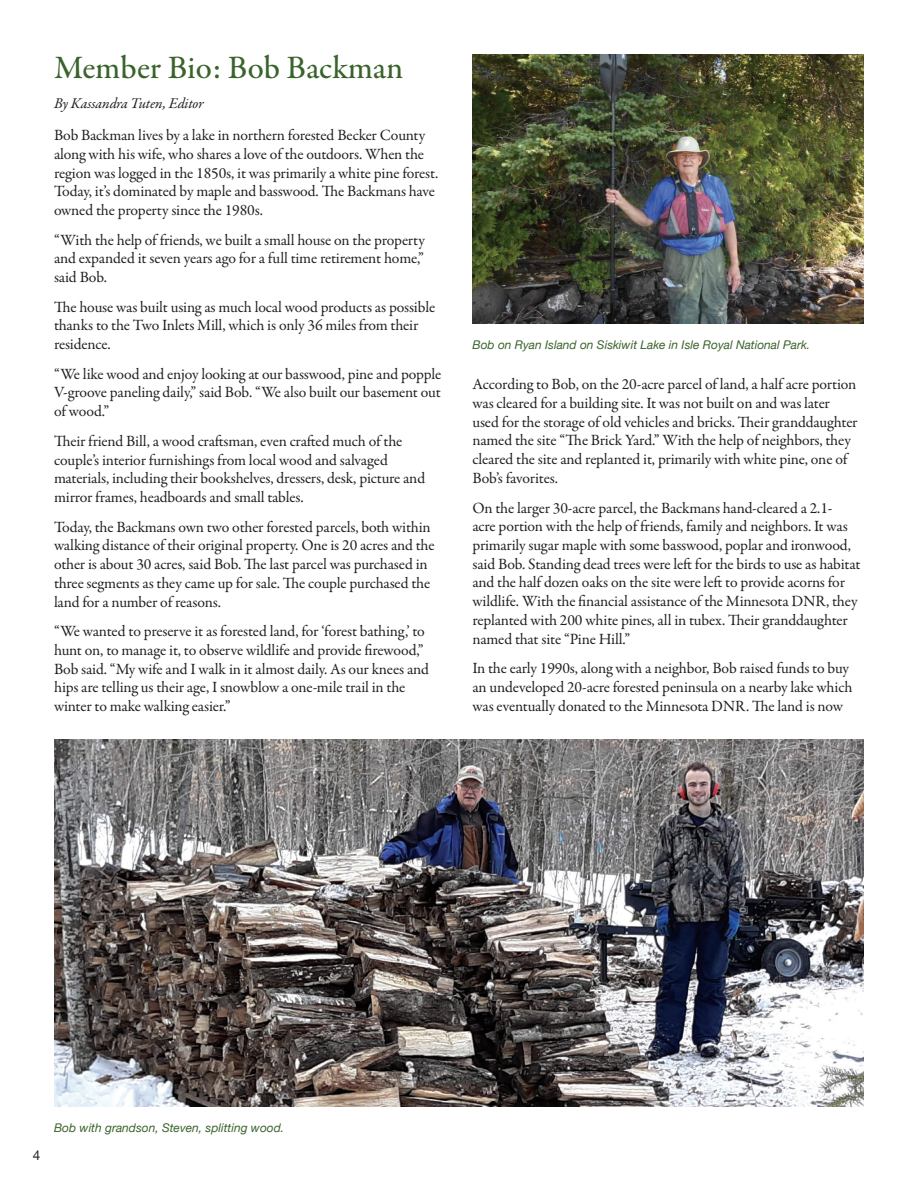
<style>
.page{position:relative;width:918px;height:1188px;background:#fff}
.page>*{position:absolute;margin:0;border:0;box-sizing:border-box;transform-origin:0 0}
.t1{font:500 33px "Garamond Premr Pro";color:#3a632c}
.t2{font:15.75px/18.8px "Garamond Premr Pro";letter-spacing:-.01em;color:#231f20}
.t3{font:italic 15px "Garamond Premr Pro";letter-spacing:-.01em;color:#231f20}
.t4{font:13.5px "Helvetica Neue";color:#231f20}
.t5{font:italic 12px "Helvetica Neue";color:#3a632c}
</style>
<div class="page">
<img style="left:54px;top:740px;width:810px;height:367px">
<img style="left:472px;top:54px;width:392px;height:270px">
<h1 class="t1" style="left:54px;top:48px;width:351px">Member Bio: Bob Backman</h1>
<p class="t3" style="left:54px;top:94px;width:151px">By Kassandra Tuten, Editor</p>
<p class="t2" style="left:54px;top:126px;width:386px">Bob Backman lives by a lake in northern forested Becker County along with his wife, who shares a love of the outdoors. When the region was logged in the 1850s, it was primarily a white pine forest.<br>Today, it’s dominated by maple and basswood. The Backmans have owned the property since the 1980s.</p>
<p class="t2" style="left:54px;top:231px;width:373px;text-align:justify">“With the help of friends, we built a small house on the property and expanded it seven years ago for a full time retirement home,” said Bob.</p>
<p class="t2" style="left:54px;top:298px;width:383px">The house was built using as much local wood products as possible thanks to the Two Inlets Mill, which is only 36 miles from their residence.</p>
<p class="t2" style="left:54px;top:365px;width:389px;text-align:justify">“We like wood and enjoy looking at our basswood, pine and popple V-groove paneling daily,” said Bob. “We also built our basement out of wood.”</p>
<p class="t2" style="left:54px;top:432px;width:373px">Their friend Bill, a wood craftsman, even crafted much of the couple’s interior furnishings from local wood and salvaged materials, including their bookshelves, dressers, desk, picture and mirror frames, headboards and small tables.</p>
<p class="t2" style="left:54px;top:518px;width:382px">Today, the Backmans own two other forested parcels, both within walking distance of their original property. One is 20 acres and the other is about 30 acres, said Bob. The last parcel was purchased in three segments as they came up for sale. The couple purchased the land for a number of reasons.</p>
<p class="t2" style="left:54px;top:622px;width:377px">“We wanted to preserve it as forested land, for ‘forest bathing,’ to hunt on, to manage it, to observe wildlife and provide firewood,” Bob said. “My wife and I walk in it almost daily. As our knees and hips are telling us their age, I snowblow a one-mile trail in the winter to make walking easier.”</p>
<p class="t5" style="left:472px;top:336px;width:339px">Bob on Ryan Island on Siskiwit Lake in Isle Royal National Park.</p>
<p class="t2" style="left:472px;top:375px;width:387px">According to Bob, on the 20-acre parcel of land, a half acre portion was cleared for a building site. It was not built on and was later used for the storage of old vehicles and bricks. Their granddaughter named the site “The Brick Yard.” With the help of neighbors, they cleared the site and replanted it, primarily with white pine, one of Bob’s favorites.</p>
<p class="t2" style="left:472px;top:499px;width:389px">On the larger 30-acre parcel, the Backmans hand-cleared a 2.1-<br>acre portion with the help of friends, family and neighbors. It was primarily sugar maple with some basswood, poplar and ironwood, said Bob. Standing dead trees were left for the birds to use as habitat and the half dozen oaks on the site were left to provide acorns for wildlife. With the financial assistance of the Minnesota DNR, they replanted with 200 white pines, all in tubex. Their granddaughter named that site “Pine Hill.”</p>
<p class="t2" style="left:472px;top:659px;width:381px">In the early 1990s, along with a neighbor, Bob raised funds to buy an undeveloped 20-acre forested peninsula on a nearby lake which was eventually donated to the Minnesota DNR. The land is now</p>
<p class="t4" style="left:33px;top:1146px;width:9px">4</p>
<p class="t5" style="left:54px;top:1119px;width:232px">Bob with grandson, Steven, splitting wood.</p>
</div>
